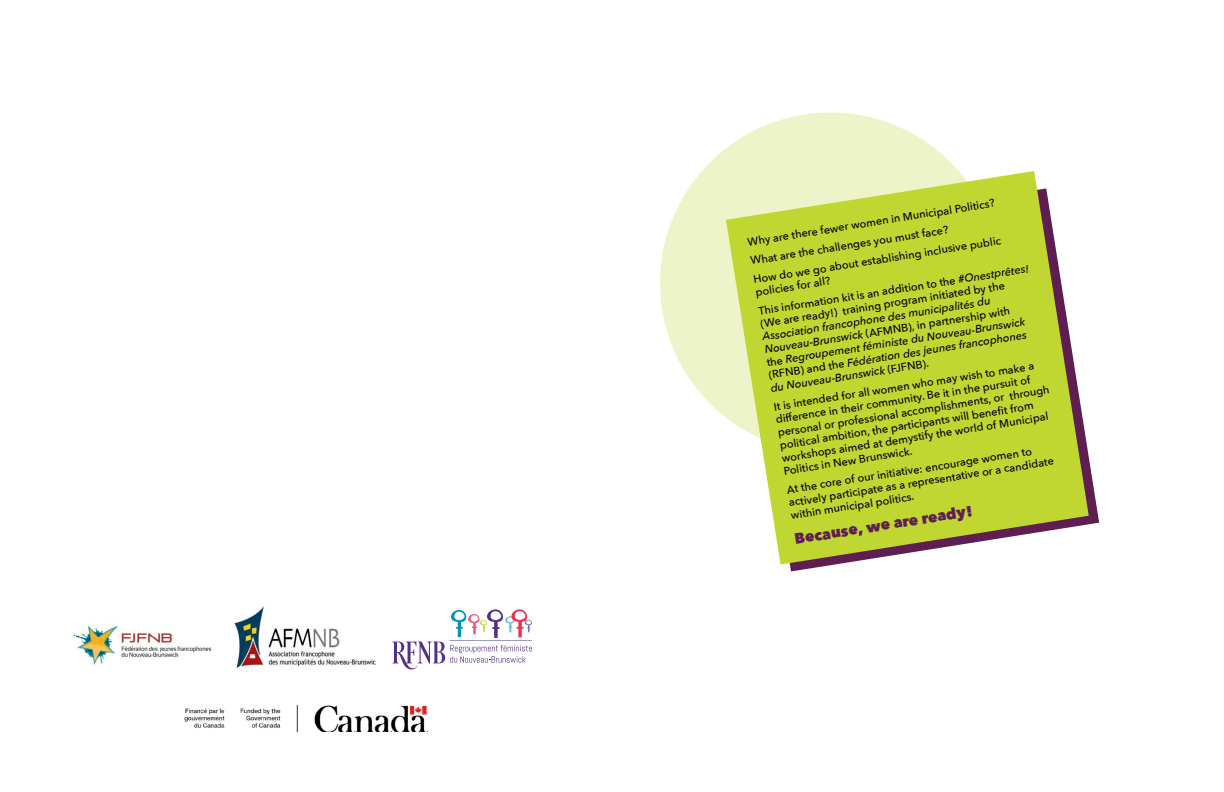
<style>
.page{position:relative;width:1224px;height:792px;background:#fff}
.page>*{position:absolute;margin:0;border:0;box-sizing:border-box;transform-origin:0 0}
.t1{font:800 15px "Avenir Next";color:#5e1e52}
.t2{font:500 11px/13px "Avenir Next";color:#000}
.t3{font:italic 500 11px/13px "Avenir Next";color:#000}
.s1{font-style:italic}
.s2{font-style:normal}
</style>
<div class="page">
<div style="left:660px;top:113px;width:341px;height:340px;background:#eef4c9;border-radius:50%"></div>
<svg style="left:726px;top:171px;width:363px;height:394px;fill:#bfd730"></svg>
<svg style="left:392px;top:609px;width:140px;height:60px"></svg>
<img style="left:73px;top:625px;width:139px;height:40px">
<img style="left:234px;top:606px;width:141px;height:62px">
<img style="left:184px;top:705px;width:244px;height:27px">
<p class="t2" style="left:746px;top:232px;width:252px;line-height:19px;rotate:-9deg">Why are there fewer women in Municipal Politics?<br>What are the challenges you must face?<br>How do we go about establishing inclusive public</p>
<p class="t2" style="left:754px;top:282px;width:275px;line-height:19px;rotate:-9deg">policies for all?<br>This information kit is an addition to the <span class="s1">#Onestprêtes!</span></p>
<p class="t2" style="left:760px;top:317px;width:249px;rotate:-9deg">(We are ready!) training program initiated by the</p>
<p class="t3" style="left:762px;top:330px;width:263px;rotate:-9deg">Association francophone des municipalités du Nouveau-Brunswick <span class="s2">(AFMNB), in partnership with the</span> Regroupement féministe du Nouveau-Brunswick <span class="s2">(RFNB) and the</span> Fédération des jeunes francophones du Nouveau-Brunswick <span class="s2">(FJFNB).</span></p>
<p class="t2" style="left:773px;top:400px;width:276px;rotate:-9deg">It is intended for all women who may wish to make a difference in their community. Be it in the pursuit of personal or professional accomplishments, or through political ambition, the participants will benefi t from workshops aimed at demystify the world of Municipal Politics in New Brunswick.</p>
<p class="t2" style="left:786px;top:483px;width:270px;rotate:-9deg">At the core of our initiative: encourage women to actively participate as a representative or a candidate within municipal politics.</p>
<h1 class="t1" style="left:793px;top:530px;width:181px;rotate:-9deg">Because, we are ready!</h1>
</div>
